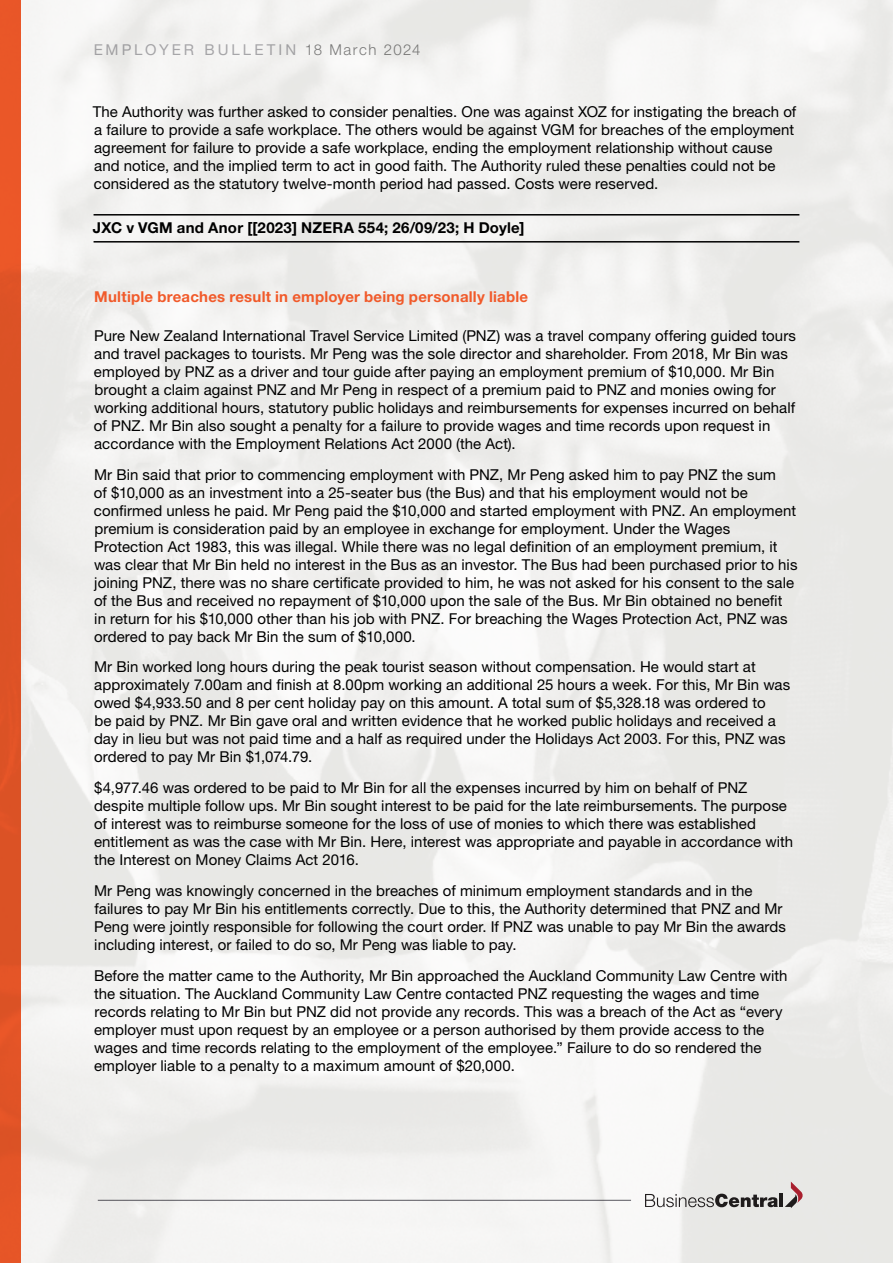
<style>
.page{position:relative;width:893px;height:1263px;background:#fff}
.page>*{position:absolute;margin:0;border:0;box-sizing:border-box;transform-origin:0 0}
.t1{font:15px/18px "Helvetica Neue LT Pro";letter-spacing:.005em;color:#000}
.t2{font:700 15px "Helvetica Neue LT Pro";letter-spacing:.015em;color:#f15a2a}
.t3{font:700 15px "Helvetica Neue LT Pro";letter-spacing:.015em;color:#000}
.t4{font:15px "Helvetica Neue LT Pro";letter-spacing:.2em;color:#5c5b63}
.s1{font-weight:300;color:#000}
</style>
<div class="page">
<img style="left:0;top:0;width:893px;height:1263px">
<hr style="left:94px;top:214px;width:705px;height:2px;background:#000">
<hr style="left:94px;top:241px;width:705px;height:2px;background:#000">
<p class="t4" style="left:94px;top:41px;width:328px">EMPLOYER BULLETIN <span class="s1">18 March 2024</span></p>
<p class="t1" style="left:93px;top:102px;width:705px">The Authority was further asked to consider penalties. One was against XOZ for instigating the breach of a failure to provide a safe workplace. The others would be against VGM for breaches of the employment agreement for failure to provide a safe workplace, ending the employment relationship without cause and notice, and the implied term to act in good faith. The Authority ruled these penalties could not be considered as the statutory twelve-month period had passed. Costs were reserved.</p>
<p class="t3" style="left:93px;top:218px;width:433px">JXC v VGM and Anor [[2023] NZERA 554; 26/09/23; H Doyle]</p>
<p class="t2" style="left:94px;top:287px;width:435px">Multiple breaches result in employer being personally liable</p>
<p class="t1" style="left:94px;top:326px;width:704px">Pure New Zealand International Travel Service Limited (PNZ) was a travel company offering guided tours and travel packages to tourists. Mr Peng was the sole director and shareholder. From 2018, Mr Bin was employed by PNZ as a driver and tour guide after paying an employment premium of $10,000. Mr Bin brought a claim against PNZ and Mr Peng in respect of a premium paid to PNZ and monies owing for working additional hours, statutory public holidays and reimbursements for expenses incurred on behalf of PNZ. Mr Bin also sought a penalty for a failure to provide wages and time records upon request in accordance with the Employment Relations Act 2000 (the Act).</p>
<p class="t1" style="left:94px;top:465px;width:705px">Mr Bin said that prior to commencing employment with PNZ, Mr Peng asked him to pay PNZ the sum<br>of $10,000 as an investment into a 25-seater bus (the Bus) and that his employment would not be confirmed unless he paid. Mr Peng paid the $10,000 and started employment with PNZ. An employment premium is consideration paid by an employee in exchange for employment. Under the Wages Protection Act 1983, this was illegal. While there was no legal definition of an employment premium, it was clear that Mr Bin held no interest in the Bus as an investor. The Bus had been purchased prior to his joining PNZ, there was no share certificate provided to him, he was not asked for his consent to the sale of the Bus and received no repayment of $10,000 upon the sale of the Bus. Mr Bin obtained no benefit in return for his $10,000 other than his job with PNZ. For breaching the Wages Protection Act, PNZ was ordered to pay back Mr Bin the sum of $10,000.</p>
<p class="t1" style="left:94px;top:658px;width:698px">Mr Bin worked long hours during the peak tourist season without compensation. He would start at approximately 7.00am and finish at 8.00pm working an additional 25 hours a week. For this, Mr Bin was owed $4,933.50 and 8 per cent holiday pay on this amount. A total sum of $5,328.18 was ordered to<br>be paid by PNZ. Mr Bin gave oral and written evidence that he worked public holidays and received a day in lieu but was not paid time and a half as required under the Holidays Act 2003. For this, PNZ was ordered to pay Mr Bin $1,074.79.</p>
<p class="t1" style="left:94px;top:779px;width:701px">$4,977.46 was ordered to be paid to Mr Bin for all the expenses incurred by him on behalf of PNZ despite multiple follow ups. Mr Bin sought interest to be paid for the late reimbursements. The purpose of interest was to reimburse someone for the loss of use of monies to which there was established entitlement as was the case with Mr Bin. Here, interest was appropriate and payable in accordance with the Interest on Money Claims Act 2016.</p>
<p class="t1" style="left:94px;top:881px;width:693px">Mr Peng was knowingly concerned in the breaches of minimum employment standards and in the failures to pay Mr Bin his entitlements correctly. Due to this, the Authority determined that PNZ and Mr Peng were jointly responsible for following the court order. If PNZ was unable to pay Mr Bin the awards including interest, or failed to do so, Mr Peng was liable to pay.</p>
<p class="t1" style="left:94px;top:966px;width:695px">Before the matter came to the Authority, Mr Bin approached the Auckland Community Law Centre with the situation. The Auckland Community Law Centre contacted PNZ requesting the wages and time records relating to Mr Bin but PNZ did not provide any records. This was a breach of the Act as “every employer must upon request by an employee or a person authorised by them provide access to the wages and time records relating to the employment of the employee.” Failure to do so rendered the employer liable to a penalty to a maximum amount of $20,000.</p>
</div>
